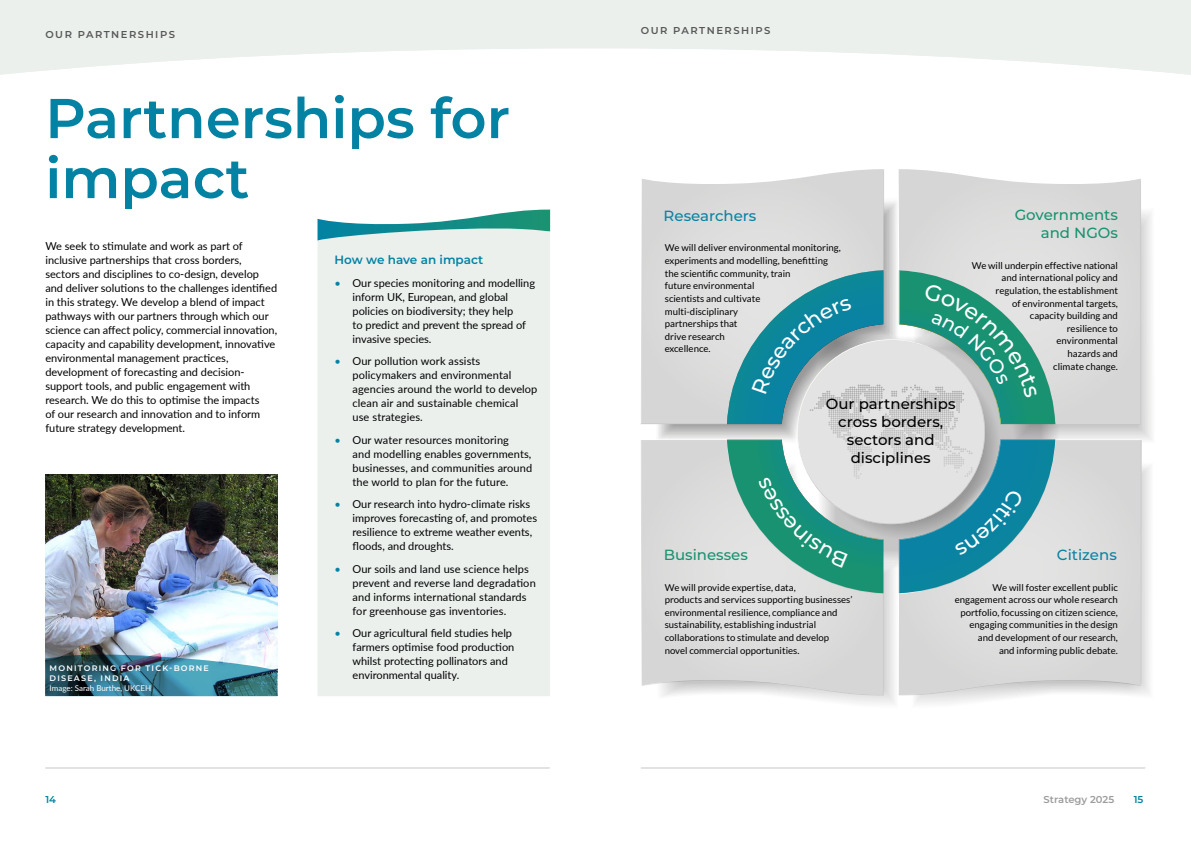
<style>
.page{position:relative;width:1191px;height:842px;background:#fff}
.page>*{position:absolute;margin:0;border:0;box-sizing:border-box;transform-origin:0 0}
.t1{font:600 56px/60px "Montserrat";color:#0382a3}
.t2{font:500 14.7px/17.9px "Montserrat";color:#000;text-align:center}
.t3{font:500 14.7px/17.7px "Montserrat";color:#189270;text-align:right}
.t4{font:500 14.7px "Montserrat";color:#0a82a3}
.t5{font:600 12px "Montserrat";color:#0382a3}
.t6{font:11px/14px "Lato";color:#000}
.t7{font:600 10px "Montserrat";letter-spacing:.15em;color:#575757}
.t8{font:600 10px "Montserrat";color:#9c9c9c}
.t9{font:600 10px "Montserrat";color:#0382a3}
.t10{font:9.5px/12.6px "Lato";color:#000}
.t11{font:600 8px/10px "Montserrat";letter-spacing:.15em;color:#fff}
.t12{font:8px "Lato";color:#fff}
.s1{color:#0382a3}
</style>
<div class="page">
<svg style="left:0;top:0;width:1191px;height:75px;fill:#ebf0ed"></svg>
<div style="left:317px;top:240px;width:233px;height:456px;background:#ebf0ed"></div>
<svg style="left:317px;top:210px;width:233px;height:30px"></svg>
<img style="left:45px;top:475px;width:232px;height:176px">
<img style="left:45px;top:651px;width:232px;height:45px">
<svg style="left:45px;top:768px;width:505px;height:1px"></svg>
<svg style="left:641px;top:768px;width:504px;height:1px"></svg>
<svg style="left:641px;top:169px;width:500px;height:526px;background:#bacecd"></svg>
<p class="t7" style="left:45px;top:27px;width:131px">OUR PARTNERSHIPS</p>
<h1 class="t1" style="left:45px;top:86px;width:466px">Partnerships for impact</h1>
<p class="t6" style="left:45px;top:238px;width:233px">We seek to stimulate and work as part of inclusive partnerships that cross borders, sectors and disciplines to co-design, develop and deliver solutions to the challenges identified in this strategy. We develop a blend of impact pathways with our partners through which our science can affect policy, commercial innovation, capacity and capability development, innovative environmental management practices, development of forecasting and decision&shy;support tools, and public engagement with research. We do this to optimise the impacts<br>of our research and innovation and to inform future strategy development.</p>
<p class="t5" style="left:334px;top:251px;width:150px">How we have an impact</p>
<p class="t6" style="left:352px;top:275px;width:184px;text-indent:-18px"><span class="s1">•</span> Our species monitoring and modelling inform UK, European, and global policies on biodiversity; they help<br>to predict and prevent the spread of invasive species.</p>
<p class="t6" style="left:352px;top:354px;width:186px;text-indent:-18px"><span class="s1">•</span> Our pollution work assists policymakers and environmental agencies around the world to develop clean air and sustainable chemical use strategies.</p>
<p class="t6" style="left:352px;top:432px;width:181px;text-indent:-18px"><span class="s1">•</span> Our water resources monitoring<br>and modelling enables governments, businesses, and communities around the world to plan for the future.</p>
<p class="t6" style="left:352px;top:497px;width:186px;text-indent:-18px"><span class="s1">•</span> Our research into hydro-climate risks improves forecasting of, and promotes resilience to extreme weather events, floods, and droughts.</p>
<p class="t6" style="left:352px;top:561px;width:185px;text-indent:-18px"><span class="s1">•</span> Our soils and land use science helps prevent and reverse land degradation and informs international standards for greenhouse gas inventories.</p>
<p class="t6" style="left:352px;top:626px;width:163px;text-indent:-18px"><span class="s1">•</span> Our agricultural field studies help farmers optimise food production whilst protecting pollinators and environmental quality.</p>
<p class="t11" style="left:50px;top:663px;width:161px">MONITORING FOR TICK-BORNE<br>DISEASE, INDIA</p>
<p class="t12" style="left:50px;top:682px;width:103px">Image: Sarah Burthe, UKCEH</p>
<p class="t7" style="left:641px;top:23px;width:131px">OUR PARTNERSHIPS</p>
<h2 class="t4" style="left:663px;top:205px;width:94px">Researchers</h2>
<p class="t10" style="left:665px;top:242px;width:177px">We will deliver environmental monitoring, experiments and modelling, benefitting the scientific community, train<br>future environmental<br>scientists and cultivate<br>multi-disciplinary<br>partnerships that<br>drive research<br>excellence.</p>
<h2 class="t2" style="left:826px;top:395px;width:131px">Our partnerships cross borders, sectors and disciplines</h2>
<h2 class="t3" style="left:1014px;top:206px;width:105px">Governments and NGOs</h2>
<p class="t10" style="left:971px;top:259px;width:148px;text-align:right">We will underpin effective national and international policy and regulation, the establishment<br>of environmental targets,<br>capacity building and<br>resilience to<br>environmental<br>hazards and<br>climate change.</p>
<h2 class="t3" style="left:664px;top:545px;width:86px">Businesses</h2>
<h2 class="t4" style="left:1057px;top:544px;width:61px">Citizens</h2>
<p class="t10" style="left:664px;top:581px;width:189px">We will provide expertise, data,<br>products and services supporting businesses’ environmental resilience, compliance and sustainability, establishing industrial collaborations to stimulate and develop novel commercial opportunities.</p>
<p class="t10" style="left:954px;top:581px;width:165px;text-align:right">We will foster excellent public engagement across our whole research portfolio, focussing on citizen science, engaging communities in the design and development of our research,<br>and informing public debate.</p>
<p class="t9" style="left:45px;top:792px;width:12px">14</p>
<p class="t8" style="left:1043px;top:792px;width:72px">Strategy 2025</p>
<p class="t9" style="left:1133px;top:792px;width:11px">15</p>
</div>
